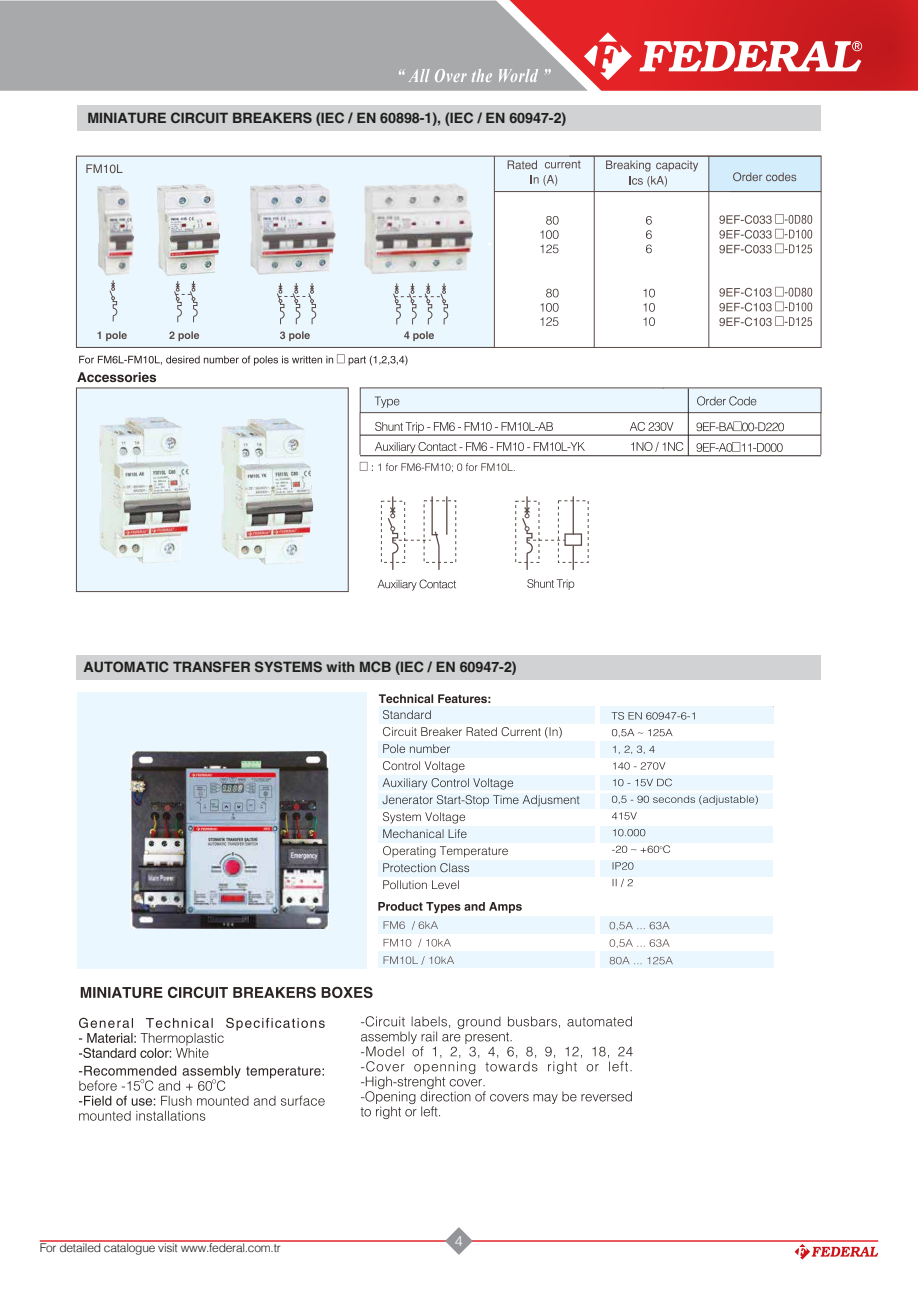
<style>
.page{position:relative;width:918px;height:1289px;background:#fff}
.page>*{position:absolute;margin:0;border:0;box-sizing:border-box;transform-origin:0 0}
.t1{font:300 14.55px "Helvetica";color:#fff}
.t2{font:700 14.25px "Helvetica";color:#1d1d1b}
.t3{font:300 12px "Helvetica";letter-spacing:-.02em;color:#1d1d1b}
</style>
<div class="page">
<hr style="left:40px;top:1240px;width:838px;height:1px;background:#e52428">
<svg style="left:445px;top:1227px;width:28px;height:27px"></svg>
<svg style="left:795px;top:1244px;width:83px;height:15px"></svg>
<div style="left:0;top:1px;width:499px;height:90px;background:#a7a9ab"></div>
<svg style="left:399px;top:69px;width:93px;height:13px"></svg>
<svg style="left:499px;top:0;width:419px;height:91px;background:#d74d50"></svg>
<div style="left:76px;top:388px;width:272px;height:204px;background:#eaf7fe"></div>
<svg style="left:540px;top:216px;width:19px;height:37px"></svg>
<svg style="left:646px;top:216px;width:6px;height:37px"></svg>
<svg style="left:719px;top:214px;width:93px;height:39px"></svg>
<div style="left:76px;top:186px;width:418px;height:161px;background:#eaf7fe"></div>
<div style="left:76px;top:156px;width:745px;height:35px;background:#eaf7fe"></div>
<div style="left:709px;top:156px;width:112px;height:35px;background:#d4edfc"></div>
<hr style="left:594px;top:156px;width:1px;height:191px;background:#594a47">
<hr style="left:708px;top:156px;width:1px;height:191px;background:#594a47">
<hr style="left:494px;top:156px;width:1px;height:191px;background:#594a47">
<div style="left:76px;top:156px;width:746px;height:192px;border:1px solid #594a47"></div>
<hr style="left:569px;top:156px;width:252px;height:1px;background:#594a47">
<hr style="left:494px;top:191px;width:327px;height:1px;background:#594a47">
<hr style="left:76px;top:347px;width:418px;height:1px;background:#594a47">
<svg style="left:545px;top:160px;width:35px;height:8px"></svg>
<svg style="left:508px;top:160px;width:29px;height:9px"></svg>
<svg style="left:733px;top:172px;width:63px;height:9px"></svg>
<svg style="left:531px;top:175px;width:26px;height:11px"></svg>
<svg style="left:606px;top:160px;width:92px;height:27px"></svg>
<svg style="left:86px;top:164px;width:36px;height:9px"></svg>
<svg style="left:79px;top:354px;width:328px;height:11px"></svg>
<img style="left:97px;top:185px;width:37px;height:90px">
<img style="left:250px;top:184px;width:86px;height:91px">
<img style="left:364px;top:183px;width:109px;height:91px">
<img style="left:157px;top:184px;width:43px;height:4px">
<svg style="left:109px;top:280px;width:9px;height:41px"></svg>
<svg style="left:97px;top:331px;width:30px;height:10px"></svg>
<svg style="left:174px;top:281px;width:24px;height:41px"></svg>
<svg style="left:169px;top:331px;width:30px;height:10px"></svg>
<svg style="left:277px;top:283px;width:40px;height:41px"></svg>
<svg style="left:280px;top:331px;width:30px;height:10px"></svg>
<svg style="left:393px;top:283px;width:56px;height:41px"></svg>
<svg style="left:404px;top:331px;width:30px;height:10px"></svg>
<svg style="left:77px;top:372px;width:79px;height:10px"></svg>
<div style="left:360px;top:388px;width:461px;height:25px;background:#eaf7fe"></div>
<div style="left:360px;top:388px;width:461px;height:25px;border:1px solid #594a47"></div>
<svg style="left:375px;top:396px;width:24px;height:12px"></svg>
<svg style="left:375px;top:422px;width:178px;height:11px"></svg>
<svg style="left:375px;top:442px;width:210px;height:11px"></svg>
<svg style="left:630px;top:422px;width:43px;height:9px"></svg>
<svg style="left:631px;top:442px;width:52px;height:10px"></svg>
<svg style="left:697px;top:396px;width:59px;height:9px"></svg>
<div style="left:76px;top:387px;width:273px;height:205px;border:1px solid #594a47"></div>
<img style="left:99px;top:417px;width:92px;height:146px">
<img style="left:221px;top:418px;width:92px;height:147px">
<hr style="left:526px;top:496px;width:2px;height:20px;background:#594a47">
<hr style="left:573px;top:496px;width:1px;height:39px;background:#594a47">
<svg style="left:515px;top:500px;width:74px;height:70px"></svg>
<svg style="left:381px;top:496px;width:76px;height:74px"></svg>
<hr style="left:446px;top:496px;width:1px;height:39px;background:#594a47">
<svg style="left:377px;top:579px;width:79px;height:11px"></svg>
<svg style="left:527px;top:579px;width:47px;height:11px"></svg>
<hr style="left:360px;top:413px;width:1px;height:42px;background:#594a47">
<hr style="left:821px;top:413px;width:1px;height:42px;background:#594a47">
<hr style="left:360px;top:455px;width:461px;height:1px;background:#2b2422">
<hr style="left:360px;top:435px;width:461px;height:1px;background:#2b2422">
<hr style="left:688px;top:388px;width:1px;height:68px;background:#2b2422">
<svg style="left:697px;top:421px;width:87px;height:10px"></svg>
<svg style="left:697px;top:442px;width:86px;height:10px"></svg>
<svg style="left:360px;top:462px;width:155px;height:10px"></svg>
<svg style="left:546px;top:289px;width:13px;height:8px"></svg>
<svg style="left:540px;top:303px;width:19px;height:23px"></svg>
<svg style="left:643px;top:289px;width:12px;height:8px"></svg>
<svg style="left:643px;top:303px;width:12px;height:23px"></svg>
<svg style="left:719px;top:287px;width:93px;height:39px"></svg>
<div style="left:77px;top:692px;width:290px;height:277px;background:#eaf7fe"></div>
<img style="left:130px;top:859px;width:198px;height:69px">
<img style="left:130px;top:752px;width:198px;height:107px">
<svg style="left:773px;top:740px;width:1px;height:17px"></svg>
<svg style="left:773px;top:706px;width:1px;height:17px"></svg>
<div style="left:379px;top:706px;width:394px;height:17px;background:#eaf7fe"></div>
<div style="left:379px;top:860px;width:394px;height:17px;background:#eaf7fe"></div>
<div style="left:379px;top:826px;width:394px;height:17px;background:#eaf7fe"></div>
<div style="left:379px;top:775px;width:394px;height:34px;background:#eaf7fe"></div>
<div style="left:379px;top:741px;width:394px;height:16px;background:#eaf7fe"></div>
<svg style="left:612px;top:712px;width:83px;height:7px"></svg>
<svg style="left:612px;top:729px;width:61px;height:8px"></svg>
<svg style="left:613px;top:745px;width:42px;height:9px"></svg>
<svg style="left:613px;top:762px;width:52px;height:7px"></svg>
<svg style="left:612px;top:812px;width:25px;height:7px"></svg>
<svg style="left:613px;top:829px;width:32px;height:7px"></svg>
<svg style="left:612px;top:845px;width:58px;height:8px"></svg>
<svg style="left:613px;top:862px;width:20px;height:7px"></svg>
<svg style="left:613px;top:878px;width:20px;height:9px"></svg>
<div style="left:379px;top:916px;width:394px;height:17px;background:#eaf7fe"></div>
<div style="left:378px;top:950px;width:395px;height:17px;background:#eaf7fe"></div>
<svg style="left:384px;top:921px;width:54px;height:8px"></svg>
<svg style="left:384px;top:938px;width:67px;height:9px"></svg>
<svg style="left:384px;top:956px;width:70px;height:9px"></svg>
<svg style="left:610px;top:921px;width:60px;height:10px"></svg>
<svg style="left:610px;top:939px;width:63px;height:26px"></svg>
<svg style="left:379px;top:694px;width:111px;height:9px"></svg>
<svg style="left:383px;top:710px;width:48px;height:9px"></svg>
<svg style="left:383px;top:727px;width:179px;height:11px"></svg>
<svg style="left:383px;top:744px;width:67px;height:9px"></svg>
<svg style="left:383px;top:761px;width:82px;height:11px"></svg>
<svg style="left:378px;top:778px;width:395px;height:28px"></svg>
<svg style="left:383px;top:812px;width:82px;height:11px"></svg>
<svg style="left:383px;top:829px;width:84px;height:9px"></svg>
<svg style="left:383px;top:846px;width:125px;height:11px"></svg>
<svg style="left:383px;top:863px;width:86px;height:9px"></svg>
<svg style="left:383px;top:880px;width:76px;height:9px"></svg>
<svg style="left:378px;top:902px;width:144px;height:11px"></svg>
<hr style="left:595px;top:703px;width:4px;height:193px;background:#fff">
<hr style="left:595px;top:913px;width:4px;height:64px;background:#fff">
<svg style="left:81px;top:986px;width:292px;height:12px"></svg>
<svg style="left:79px;top:1017px;width:246px;height:41px"></svg>
<svg style="left:79px;top:1065px;width:246px;height:55px"></svg>
<svg style="left:361px;top:1016px;width:272px;height:103px"></svg>
<div style="left:78px;top:105px;width:743px;height:26px;background:#d1d2d4"></div>
<div style="left:77px;top:654px;width:744px;height:25px;background:#d1d2d4"></div>
<p class="t2" style="left:87px;top:109px;width:481px">MINIATURE CIRCUIT BREAKERS (IEC / EN 60898-1), (IEC / EN 60947-2)</p>
<p class="t2" style="left:84px;top:658px;width:435px">AUTOMATIC TRANSFER SYSTEMS with MCB (IEC / EN 60947-2)</p>
<p class="t3" style="left:40px;top:1240px;width:243px">For detailed catalogue visit www.federal.com.tr</p>
<p class="t1" style="left:455px;top:1231px;width:10px">4</p>
</div>
